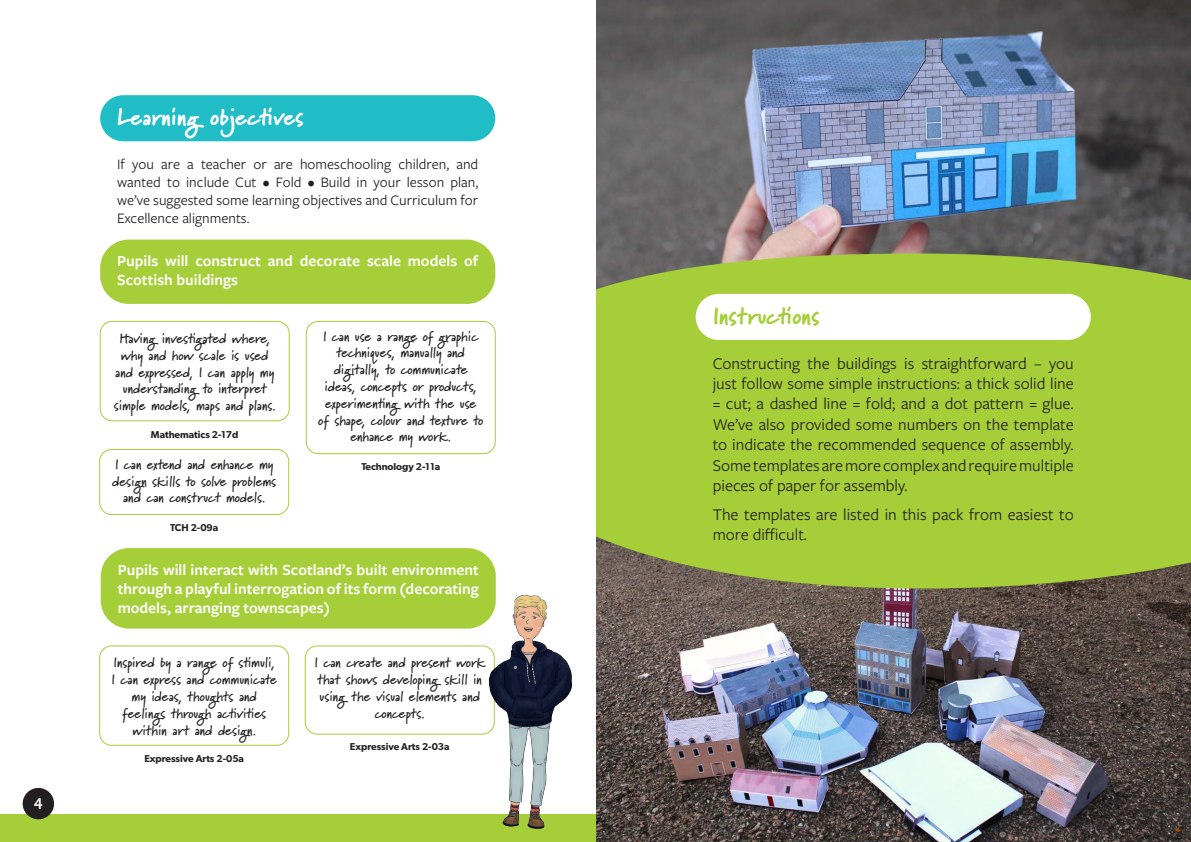
<style>
.page{position:relative;width:1191px;height:842px;background:#fff}
.page>*{position:absolute;margin:0;border:0;box-sizing:border-box;transform-origin:0 0}
.t1{font:900 24px "Marydale";color:#fff}
.t2{font:900 24px "Marydale";color:#a6ce39}
.t3{font:17px/20.4px "Freight Sans Pro";color:#231f20;text-align:justify}
.t4{font:600 16px/19.2px "Freight Sans Pro";color:#fff}
.t5{font:15px/18px "Freight Sans Pro";color:#231f20;text-align:justify}
.t6{font:700 14px/16.8px "Marydale";color:#231f20;text-align:center}
.t7{font:600 10px "Gibson";color:#231f20}
</style>
<div class="page">
<img style="left:596px;top:0;width:595px;height:253px">
<img style="left:595px;top:588px;width:596px;height:254px">
<svg style="left:596px;top:253px;width:595px;height:335px;background:#a1c63b"></svg>
<div style="left:695px;top:294px;width:395px;height:46px;background:#fff;border-radius:23px"></div>
<div style="left:0;top:814px;width:595px;height:28px;background:#a6ce39"></div>
<div style="left:100px;top:240px;width:395px;height:64px;background:#a6ce39;border-radius:28px"></div>
<div style="left:100px;top:95px;width:395px;height:46px;background:#21bdc6;border-radius:23px"></div>
<div style="left:100px;top:321px;width:190px;height:100px;border:1px solid #a6ce39;border-radius:12px"></div>
<div style="left:99px;top:449px;width:190px;height:66px;border:1px solid #a6ce39;border-radius:12px"></div>
<div style="left:306px;top:321px;width:190px;height:133px;border:1px solid #a6ce39;border-radius:12px"></div>
<div style="left:23px;top:788px;width:31px;height:31px;background:#231f20;border-radius:50%"></div>
<div style="left:101px;top:548px;width:395px;height:81px;background:#a6ce39;border-radius:28px"></div>
<div style="left:99px;top:645px;width:190px;height:101px;border:1px solid #a6ce39;border-radius:12px"></div>
<div style="left:305px;top:645px;width:190px;height:90px;border:1px solid #a6ce39;border-radius:12px"></div>
<img style="left:487px;top:593px;width:85px;height:236px">
<p class="t4" style="left:34px;top:791px;width:10px">4</p>
<p class="t1" style="left:117px;top:103px;width:188px">Learning objectives</p>
<p class="t5" style="left:117px;top:154px;width:362px">If you are a teacher or are homeschooling children, and wanted to include Cut • Fold • Build in your lesson plan, we’ve suggested some learning objectives and Curriculum for Excellence alignments.</p>
<p class="t4" style="left:117px;top:250px;width:362px">Pupils will construct and decorate scale models of<br>Scottish buildings</p>
<p class="t6" style="left:114px;top:330px;width:163px">Having investigated where, why and how scale is used and expressed, I can apply my understanding to interpret simple models, maps and plans.</p>
<p class="t7" style="left:151px;top:428px;width:89px">Mathematics 2-17d</p>
<p class="t6" style="left:112px;top:456px;width:165px">I can extend and enhance my design skills to solve problems and can construct models.</p>
<p class="t7" style="left:170px;top:522px;width:50px">TCH 2-09a</p>
<p class="t6" style="left:318px;top:327px;width:166px">I can use a range of graphic techniques, manually and digitally, to communicate ideas, concepts or products, experimenting with the use of shape, colour and texture to enhance my work.</p>
<p class="t7" style="left:361px;top:460px;width:80px">Technology 2-11a</p>
<p class="t4" style="left:118px;top:559px;width:362px;text-align:justify">Pupils will interact with Scotland’s built environment through a playful interrogation of its form (decorating models, arranging townscapes)</p>
<p class="t6" style="left:112px;top:654px;width:167px">Inspired by a range of stimuli,<br>I can express and communicate my ideas, thoughts and feelings through activities within art and design.</p>
<p class="t6" style="left:314px;top:654px;width:172px">I can create and present work that shows developing skill in using the visual elements and concepts.</p>
<p class="t7" style="left:350px;top:741px;width:101px">Expressive Arts 2-03a</p>
<p class="t7" style="left:144px;top:753px;width:101px">Expressive Arts 2-05a</p>
<p class="t2" style="left:712px;top:302px;width:108px">Instructions</p>
<p class="t3" style="left:712px;top:352px;width:362px">Constructing the buildings is straightforward – you just follow some simple instructions: a thick solid line = cut; a dashed line = fold; and a dot pattern = glue.<br>We’ve also provided some numbers on the template to indicate the recommended sequence of assembly.<br>Some templates are more complex and require multiple pieces of paper for assembly.</p>
<p class="t3" style="left:712px;top:503px;width:362px">The templates are listed in this pack from easiest to more difficult.</p>
</div>
